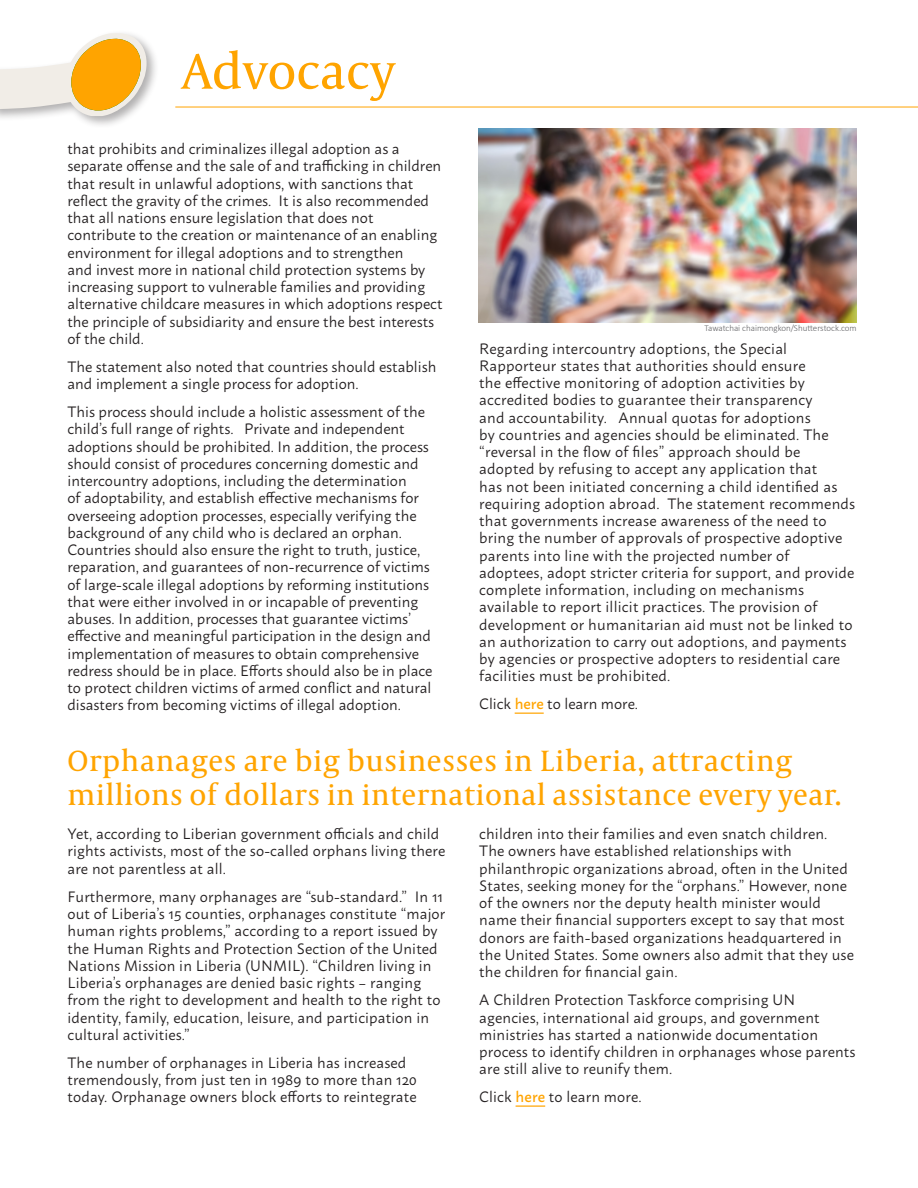
<style>
.page{position:relative;width:918px;height:1188px;background:#fff}
.page>*{position:absolute;margin:0;border:0;box-sizing:border-box;transform-origin:0 0}
.t1{font:51px "Capitolium News 2";color:#ffa400}
.t2{font:30px/34.5px "Capitolium News 2";letter-spacing:.01em;color:#ffa400}
.t3{font:15px/17.2px "Macho";letter-spacing:.01em;color:#231f20}
.t4{font:300 9px "Calibri";color:#636366}
.s1{font-weight:500;color:#ffa400}
</style>
<div class="page">
<hr style="left:175px;top:107px;width:743px;height:1px;background:#ffa400">
<div style="left:0;top:30px;width:159px;height:99px;background:#231f20;opacity:.35"></div>
<svg style="left:0;top:33px;width:147px;height:83px"></svg>
<svg style="left:515px;top:713px;width:29px;height:1px"></svg>
<hr style="left:516px;top:1105px;width:29px;height:2px;background:#ffa400">
<img style="left:478px;top:129px;width:379px;height:194px">
<p class="t1" style="left:182px;top:36px;width:215px">Advocacy</p>
<p class="t3" style="left:68px;top:139px;width:376px">that prohibits and criminalizes illegal adoption as a separate offense and the sale of and trafficking in children that result in unlawful adoptions, with sanctions that reflect the gravity of the crimes. It is also recommended that all nations ensure legislation that does not contribute to the creation or maintenance of an enabling environment for illegal adoptions and to strengthen<br>and invest more in national child protection systems by increasing support to vulnerable families and providing alternative childcare measures in which adoptions respect the principle of subsidiarity and ensure the best interests of the child.</p>
<p class="t3" style="left:68px;top:356px;width:370px">The statement also noted that countries should establish and implement a single process for adoption.</p>
<p class="t3" style="left:68px;top:402px;width:367px">This process should include a holistic assessment of the child’s full range of rights. Private and independent adoptions should be prohibited. In addition, the process should consist of procedures concerning domestic and intercountry adoptions, including the determination<br>of adoptability, and establish effective mechanisms for overseeing adoption processes, especially verifying the background of any child who is declared an orphan.<br>Countries should also ensure the right to truth, justice, reparation, and guarantees of non-recurrence of victims of large-scale illegal adoptions by reforming institutions that were either involved in or incapable of preventing abuses. In addition, processes that guarantee victims’ effective and meaningful participation in the design and implementation of measures to obtain comprehensive redress should be in place. Efforts should also be in place to protect children victims of armed conflict and natural disasters from becoming victims of illegal adoption.</p>
<p class="t4" style="left:705px;top:322px;width:154px">Tawatchai chaimongkon/Shutterstock.com</p>
<p class="t3" style="left:479px;top:338px;width:378px">Regarding intercountry adoptions, the Special Rapporteur states that authorities should ensure<br>the effective monitoring of adoption activities by accredited bodies to guarantee their transparency<br>and accountability. Annual quotas for adoptions<br>by countries and agencies should be eliminated. The “reversal in the flow of files” approach should be adopted by refusing to accept any application that<br>has not been initiated concerning a child identified as requiring adoption abroad. The statement recommends that governments increase awareness of the need to bring the number of approvals of prospective adoptive parents into line with the projected number of adoptees, adopt stricter criteria for support, and provide complete information, including on mechanisms available to report illicit practices. The provision of development or humanitarian aid must not be linked to an authorization to carry out adoptions, and payments by agencies or prospective adopters to residential care facilities must be prohibited.</p>
<p class="t3" style="left:479px;top:694px;width:160px">Click <span class="s1">here</span> to learn more.</p>
<p class="t2" style="left:68px;top:742px;width:776px">Orphanages are big businesses in Liberia, attracting millions of dollars in international assistance every year.</p>
<p class="t3" style="left:68px;top:824px;width:379px">Yet, according to Liberian government officials and child rights activists, most of the so-called orphans living there are not parentless at all.</p>
<p class="t3" style="left:68px;top:886px;width:379px">Furthermore, many orphanages are “sub-standard.” In 11 out of Liberia’s 15 counties, orphanages constitute “major human rights problems,” according to a report issued by the Human Rights and Protection Section of the United Nations Mission in Liberia (UNMIL). “Children living in Liberia’s orphanages are denied basic rights – ranging from the right to development and health to the right to identity, family, education, leisure, and participation in cultural activities.”</p>
<p class="t3" style="left:68px;top:1052px;width:351px">The number of orphanages in Liberia has increased tremendously, from just ten in 1989 to more than 120 today. Orphanage owners block efforts to reintegrate</p>
<p class="t3" style="left:479px;top:824px;width:376px">children into their families and even snatch children.<br>The owners have established relationships with philanthropic organizations abroad, often in the United States, seeking money for the “orphans.” However, none of the owners nor the deputy health minister would name their financial supporters except to say that most donors are faith-based organizations headquartered in the United States. Some owners also admit that they use the children for financial gain.</p>
<p class="t3" style="left:479px;top:990px;width:378px">A Children Protection Taskforce comprising UN agencies, international aid groups, and government ministries has started a nationwide documentation process to identify children in orphanages whose parents are still alive to reunify them.</p>
<p class="t3" style="left:479px;top:1087px;width:164px">Click <span class="s1">here</span> to learn more.</p>
</div>
